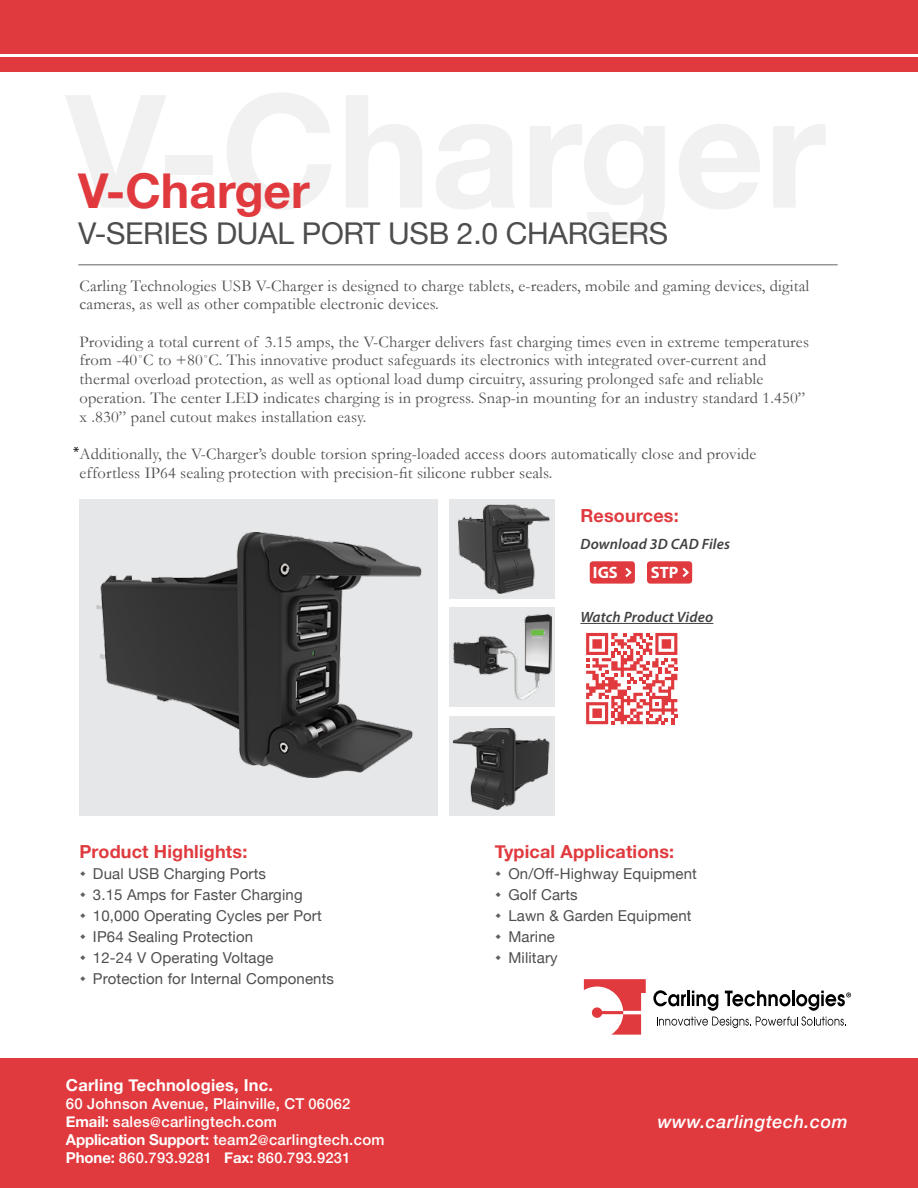
<style>
.page{position:relative;width:918px;height:1188px;background:#fff}
.page>*{position:absolute;margin:0;border:0;box-sizing:border-box;transform-origin:0 0}
.t1{font:700 48px "Helvetica Neue";color:#e03a3e}
.t2{font:30px "Helvetica Neue";letter-spacing:-.01em;color:#4d4d4f}
.t3{font:700 18px "Helvetica Neue";letter-spacing:.01em;color:#e03a3e}
.t4{font:italic 500 18px "Helvetica Neue";letter-spacing:.03em;color:#fff}
.t5{font:16.5px/18.8px "Garamond";letter-spacing:.01em;color:#4d4d4f}
.t6{font:700 16.5px "Helvetica Neue";letter-spacing:.01em;color:#fff}
.t7{font:700 16.5px "Myriad Pro";color:#fff}
.t8{font:15px/21px "Helvetica Neue";letter-spacing:.01em;color:#4e4e4f}
.t9{font:500 15px/18px "Helvetica Neue";letter-spacing:.02em;color:#fff}
.t10{font:italic 600 15px "Myriad Pro";letter-spacing:.01em;color:#414042}
.t11{font:15px "Myriad Pro";color:#000}
.t12{font:500 14.7px "Helvetica Neue";letter-spacing:.02em;color:#fff}
.s1{font-size:14.7px}
.s2{font-weight:700}
.s3{font-size:13.5px}
.s4{font-weight:700;font-size:15px}
</style>
<div class="page">
<div style="left:0;top:57px;width:918px;height:15px;background:#e13a3e"></div>
<div style="left:0;top:0;width:918px;height:54px;background:#e13a3e"></div>
<div style="left:0;top:1058px;width:918px;height:130px;background:#e13a3e"></div>
<svg style="left:584px;top:979px;width:62px;height:56px"></svg>
<svg style="left:653px;top:990px;width:198px;height:38px"></svg>
<hr style="left:78px;top:264px;width:760px;height:1px;background:#939598">
<div style="left:79px;top:499px;width:359px;height:317px;background:#e6e7e8"></div>
<div style="left:449px;top:499px;width:106px;height:100px;background:#e6e7e8"></div>
<div style="left:449px;top:607px;width:106px;height:100px;background:#e6e7e8"></div>
<div style="left:449px;top:716px;width:106px;height:100px;background:#e6e7e8"></div>
<img style="left:453px;top:615px;width:98px;height:85px">
<img style="left:453px;top:729px;width:97px;height:80px">
<img style="left:457px;top:505px;width:93px;height:89px">
<img style="left:96px;top:533px;width:326px;height:245px">
<div style="left:591px;top:562px;width:43px;height:21px;background:#e03a3e;border-radius:3px"></div>
<div style="left:590px;top:561px;width:45px;height:23px;border:2px solid #e03a3e;border-radius:3px"></div>
<div style="left:648px;top:562px;width:43px;height:21px;background:#e03a3e;border-radius:3px"></div>
<div style="left:647px;top:561px;width:45px;height:23px;border:2px solid #e03a3e;border-radius:3px"></div>
<hr style="left:580px;top:623px;width:133px;height:1px;background:#414042">
<svg style="left:625px;top:568px;width:7px;height:9px"></svg>
<svg style="left:683px;top:568px;width:6px;height:9px"></svg>
<svg style="left:586px;top:633px;width:91px;height:91px"></svg>
<h1 class="t1" style="left:78px;top:153px;width:233px">V-Charger</h1>
<h2 class="t2" style="left:78px;top:211px;width:591px">V-SERIES DUAL PORT USB 2.0 CHARGERS</h2>
<p class="t5" style="left:79px;top:276px;width:731px">Carling Technologies USB V-Charger is designed to charge tablets, e-readers, mobile and gaming devices, digital cameras, as well as other compatible electronic devices.</p>
<p class="t5" style="left:79px;top:332px;width:731px">Providing a total current of 3.15 amps, the V-Charger delivers fast charging times even in extreme temperatures from -40˚C to +80˚C. This innovative product safeguards its electronics with integrated over-current and thermal overload protection, as well as optional load dump circuitry, assuring prolonged safe and reliable operation. The center LED indicates charging is in progress. Snap-in mounting for an industry standard 1.450” x .830” panel cutout makes installation easy.</p>
<p class="t5" style="left:79px;top:444px;width:678px">Additionally, the V-Charger’s double torsion spring-loaded access doors automatically close and provide effortless IP64 sealing protection with precision-fit silicone rubber seals.</p>
<p class="t11" style="left:73px;top:443px;width:8px">*</p>
<p class="t3" style="left:580px;top:501px;width:100px">Resources:</p>
<p class="t10" style="left:580px;top:534px;width:151px">Download 3D CAD Files</p>
<p class="t7" style="left:593px;top:562px;width:26px">IGS</p>
<p class="t7" style="left:651px;top:562px;width:29px">STP</p>
<p class="t3" style="left:79px;top:837px;width:169px">Product Highlights:</p>
<p class="t8" style="left:93px;top:864px;width:243px">Dual USB Charging Ports<br>3.15 Amps for Faster Charging<br>10,000 Operating Cycles per Port<br>IP64 Sealing Protection<br>12-24 V Operating Voltage<br>Protection for Internal Components</p>
<p class="t6" style="left:66px;top:1072px;width:208px">Carling Technologies, Inc.</p>
<p class="t9" style="left:66px;top:1093px;width:320px">60 Johnson Avenue, Plainville, CT <span class="s1">06062<br></span><span class="s2">Email:</span> sales<span class="s3">@</span>carlingtech.com<br><span class="s2">Application Support:</span> team2<span class="s3">@</span>carlingtech.com</p>
<p class="t12" style="left:66px;top:1146px;width:286px"><span class="s4">Phone:</span> 860.793.9281 <span class="s4">Fax:</span> 860.793.9231</p>
<p class="t10" style="left:580px;top:607px;width:134px">Watch Product Video</p>
<p class="t3" style="left:495px;top:837px;width:181px">Typical Applications:</p>
<p class="t8" style="left:508px;top:864px;width:190px">On/Off-Highway Equipment<br>Golf Carts<br>Lawn &amp; Garden Equipment<br>Marine<br>Military</p>
<p class="t4" style="left:658px;top:1106px;width:192px">www.carlingtech.com</p>
</div>
